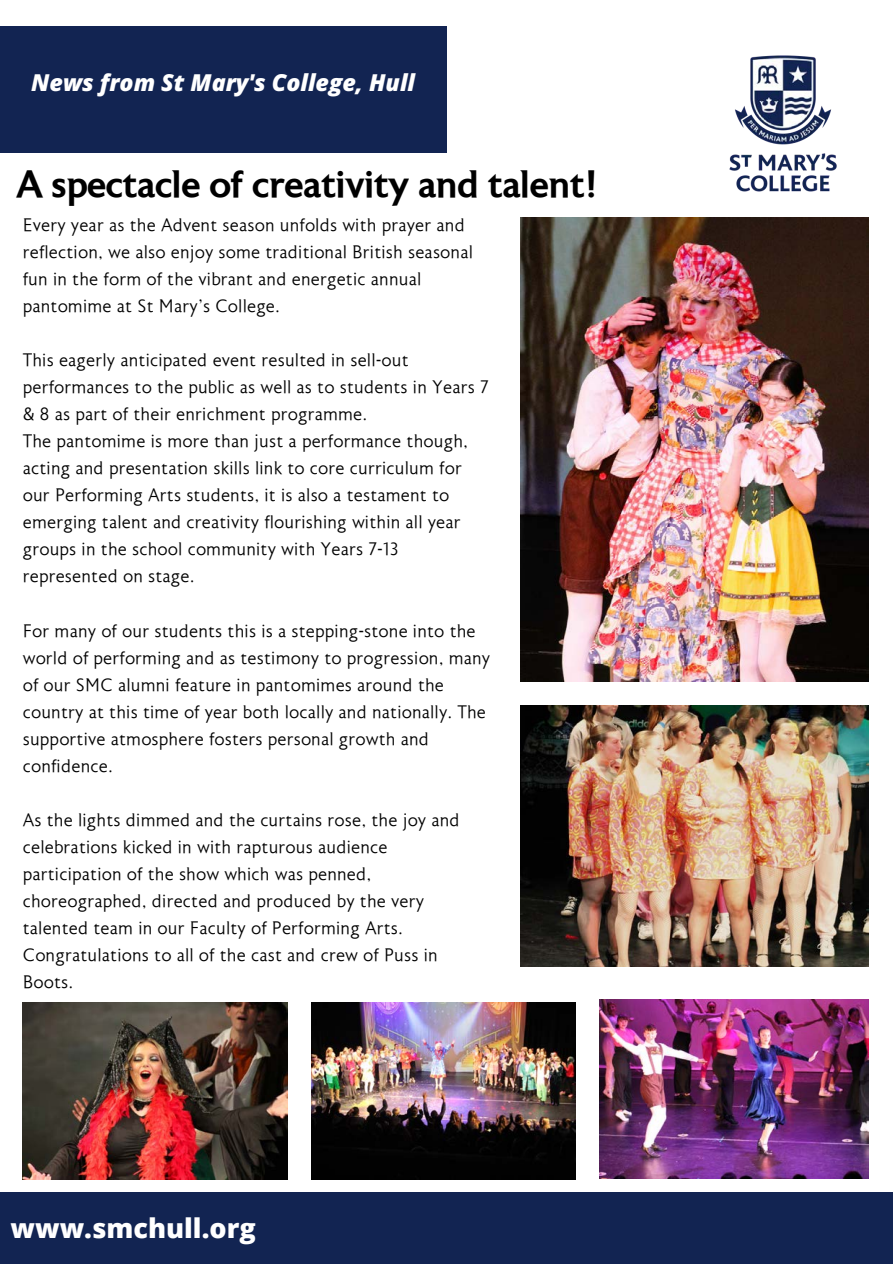
<style>
.page{position:relative;width:893px;height:1264px;background:#fff}
.page>*{position:absolute;margin:0;border:0;box-sizing:border-box;transform-origin:0 0}
.t1{font:500 37.95px "Astoria";color:#000}
.t2{font:800 27px "Open Sans";color:#fff}
.t3{font:italic 800 23.25px "Open Sans";color:#fff}
.t4{font:300 18px/27px "Astoria";color:#000}
</style>
<div class="page">
<img style="left:674px;top:55px;width:195px;height:197px">
<div style="left:0;top:1192px;width:892px;height:71px;background:#122452"></div>
<div style="left:0;top:27px;width:446px;height:126px;background:#122452"></div>
<img style="left:521px;top:218px;width:347px;height:463px">
<img style="left:521px;top:705px;width:347px;height:261px">
<img style="left:599px;top:999px;width:269px;height:179px">
<img style="left:23px;top:1002px;width:264px;height:177px">
<img style="left:311px;top:1002px;width:264px;height:177px">
<p class="t3" style="left:31px;top:66px;width:385px">News from St Mary's College, Hull</p>
<p class="t1" style="left:17px;top:169px;width:582px">A spectacle of creativity and talent!</p>
<p class="t4" style="left:23px;top:214px;width:452px">Every year as the Advent season unfolds with prayer and reflection, we also enjoy some traditional British seasonal fun in the form of the vibrant and energetic annual pantomime at St Mary’s College.</p>
<p class="t4" style="left:23px;top:349px;width:467px">This eagerly anticipated event resulted in sell-out performances to the public as well as to students in Years 7 &amp; 8 as part of their enrichment programme.</p>
<p class="t4" style="left:23px;top:430px;width:447px">The pantomime is more than just a performance though, acting and presentation skills link to core curriculum for our Performing Arts students, it is also a testament to emerging talent and creativity flourishing within all year groups in the school community with Years 7-13 represented on stage.</p>
<p class="t4" style="left:23px;top:619px;width:469px">For many of our students this is a stepping-stone into the world of performing and as testimony to progression, many of our SMC alumni feature in pantomimes around the country at this time of year both locally and nationally. The supportive atmosphere fosters personal growth and confidence.</p>
<p class="t4" style="left:23px;top:808px;width:438px">As the lights dimmed and the curtains rose, the joy and celebrations kicked in with rapturous audience participation of the show which was penned, choreographed, directed and produced by the very talented team in our Faculty of Performing Arts.</p>
<p class="t4" style="left:23px;top:943px;width:416px">Congratulations to all of the cast and crew of Puss in<br>Boots.</p>
<p class="t2" style="left:11px;top:1209px;width:247px">www.smchull.org</p>
</div>
